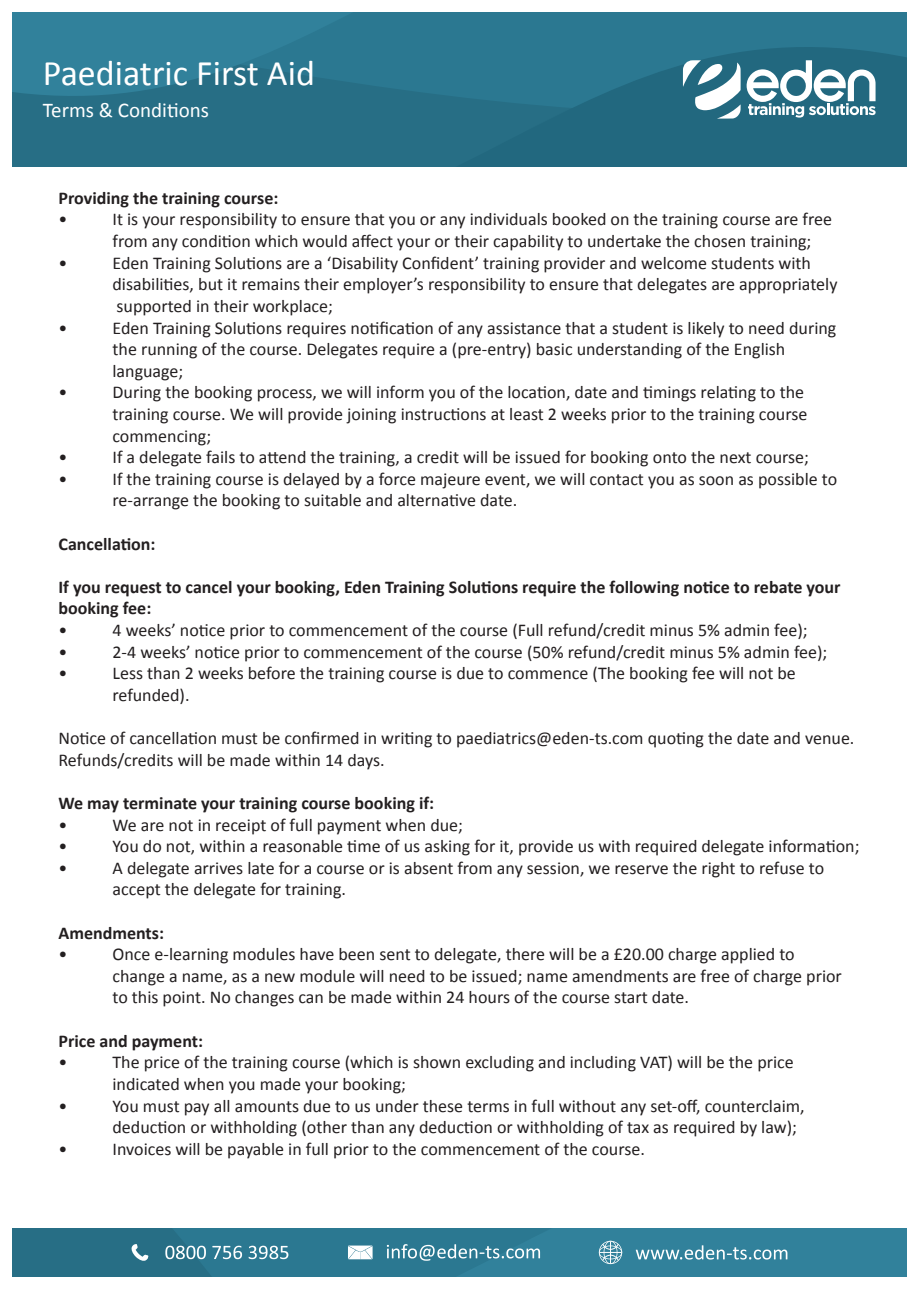
<style>
.page{position:relative;width:919px;height:1289px;background:#fff}
.page>*{position:absolute;margin:0;border:0;box-sizing:border-box;transform-origin:0 0}
.t1{font:36px "Calibri";color:#fff}
.t2{font:21px "Calibri";color:#fff}
.t3{font:18px/21.6px "Calibri";color:#231f20}
.t4{font:700 18px/21.6px "Calibri";color:#231f20}
</style>
<div class="page">
<svg style="left:847px;top:13px;width:59px;height:153px;background:#256d84"></svg>
<svg style="left:13px;top:13px;width:834px;height:153px;background:#29738b"></svg>
<svg style="left:682px;top:60px;width:193px;height:59px"></svg>
<svg style="left:13px;top:1228px;width:893px;height:48px;background:#378098"></svg>
<h1 class="t1" style="left:43px;top:48px;width:273px">Paediatric First Aid</h1>
<p class="t2" style="left:43px;top:95px;width:168px">Terms &amp; Conditions</p>
<p class="t4" style="left:58px;top:186px;width:221px">Providing the training course:</p>
<p class="t3" style="left:58px;top:208px;width:10px">•</p>
<p class="t3" style="left:112px;top:208px;width:721px">It is your responsibility to ensure that you or any individuals booked on the training course are free from any condition which would affect your or their capability to undertake the chosen training;</p>
<p class="t3" style="left:58px;top:251px;width:10px">•</p>
<p class="t3" style="left:112px;top:251px;width:726px">Eden Training Solutions are a ‘Disability Confident’ training provider and welcome students with disabilities, but it remains their employer’s responsibility to ensure that delegates are appropriately supported in their workplace;</p>
<p class="t3" style="left:58px;top:316px;width:10px">•</p>
<p class="t3" style="left:112px;top:316px;width:725px">Eden Training Solutions requires notification of any assistance that a student is likely to need during the running of the course. Delegates require a (pre-entry) basic understanding of the English language;</p>
<p class="t3" style="left:58px;top:381px;width:10px">•</p>
<p class="t3" style="left:112px;top:381px;width:696px">During the booking process, we will inform you of the location, date and timings relating to the training course. We will provide joining instructions at least 2 weeks prior to the training course commencing;</p>
<p class="t3" style="left:58px;top:446px;width:10px">•</p>
<p class="t3" style="left:112px;top:446px;width:698px">If a delegate fails to attend the training, a credit will be issued for booking onto the next course;</p>
<p class="t3" style="left:58px;top:467px;width:10px">•</p>
<p class="t3" style="left:112px;top:467px;width:726px">If the training course is delayed by a force majeure event, we will contact you as soon as possible to re-arrange the booking to suitable and alternative date.</p>
<p class="t4" style="left:58px;top:532px;width:99px">Cancellation:</p>
<p class="t4" style="left:58px;top:575px;width:783px">If you request to cancel your booking, Eden Training Solutions require the following notice to rebate your booking fee:</p>
<p class="t3" style="left:58px;top:618px;width:10px">•</p>
<p class="t3" style="left:112px;top:618px;width:696px">4 weeks’ notice prior to commencement of the course (Full refund/credit minus 5% admin fee);</p>
<p class="t3" style="left:58px;top:640px;width:10px">•</p>
<p class="t3" style="left:112px;top:640px;width:716px">2-4 weeks’ notice prior to commencement of the course (50% refund/credit minus 5% admin fee);</p>
<p class="t3" style="left:58px;top:662px;width:10px">•</p>
<p class="t3" style="left:112px;top:662px;width:685px">Less than 2 weeks before the training course is due to commence (The booking fee will not be refunded).</p>
<p class="t3" style="left:58px;top:726px;width:797px">Notice of cancellation must be confirmed in writing to paediatrics@eden-ts.com quoting the date and venue.<br>Refunds/credits will be made within 14 days.</p>
<p class="t4" style="left:58px;top:791px;width:377px">We may terminate your training course booking if:</p>
<p class="t3" style="left:58px;top:813px;width:10px">•</p>
<p class="t3" style="left:112px;top:813px;width:352px">We are not in receipt of full payment when due;</p>
<p class="t3" style="left:58px;top:834px;width:10px">•</p>
<p class="t3" style="left:112px;top:834px;width:748px">You do not, within a reasonable time of us asking for it, provide us with required delegate information;</p>
<p class="t3" style="left:58px;top:856px;width:10px">•</p>
<p class="t3" style="left:112px;top:856px;width:713px">A delegate arrives late for a course or is absent from any session, we reserve the right to refuse to accept the delegate for training.</p>
<p class="t4" style="left:58px;top:921px;width:107px">Amendments:</p>
<p class="t3" style="left:58px;top:942px;width:10px">•</p>
<p class="t3" style="left:112px;top:942px;width:730px">Once e-learning modules have been sent to delegate, there will be a £20.00 charge applied to change a name, as a new module will need to be issued; name amendments are free of charge prior to this point. No changes can be made within 24 hours of the course start date.</p>
<p class="t4" style="left:58px;top:1029px;width:146px">Price and payment:</p>
<p class="t3" style="left:58px;top:1050px;width:10px">•</p>
<p class="t3" style="left:112px;top:1050px;width:682px">The price of the training course (which is shown excluding and including VAT) will be the price indicated when you made your booking;</p>
<p class="t3" style="left:58px;top:1094px;width:10px">•</p>
<p class="t3" style="left:112px;top:1094px;width:693px">You must pay all amounts due to us under these terms in full without any set-off, counterclaim, deduction or withholding (other than any deduction or withholding of tax as required by law);</p>
<p class="t3" style="left:58px;top:1137px;width:10px">•</p>
<p class="t3" style="left:112px;top:1137px;width:534px">Invoices will be payable in full prior to the commencement of the course.</p>
</div>
